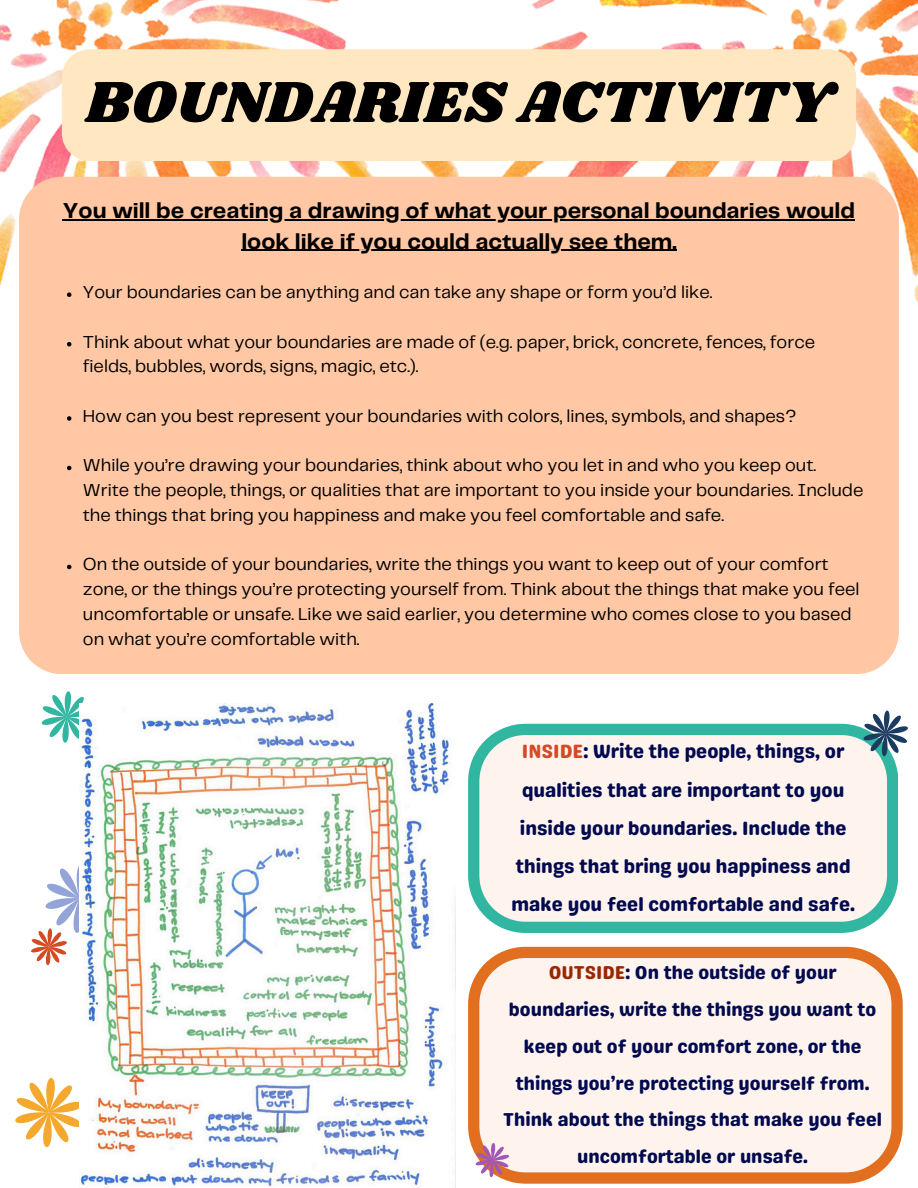
<style>
.page{position:relative;width:918px;height:1188px;background:#fff}
.page>*{position:absolute;margin:0;border:0;box-sizing:border-box;transform-origin:0 0}
.t1{font:60px "Shrikhand";color:#000}
.t2{font:700 22.5px "Telegraf";color:#000}
.t3{font:19.2px/38.2px "Genty Sans";color:#010a4f;text-align:center}
.t4{font:18.6px/36.9px "Genty Sans";color:#010a4f;text-align:center}
.t5{font:18px/24.8px "Telegraf";color:#000}
.s1{color:#d34a24}
.s2{color:#992800}
</style>
<div class="page">
<img style="left:0;top:0;width:459px;height:286px">
<img style="left:459px;top:0;width:459px;height:305px">
<svg style="left:15px;top:1077px;width:64px;height:70px"></svg>
<svg style="left:41px;top:691px;width:43px;height:52px"></svg>
<img style="left:79px;top:704px;width:376px;height:483px">
<svg style="left:468px;top:947px;width:434px;height:237px;background:#fbe2d4"></svg>
<svg style="left:468px;top:724px;width:430px;height:209px;background:#e2eae3"></svg>
<svg style="left:853px;top:710px;width:55px;height:55px"></svg>
<svg style="left:468px;top:1137px;width:48px;height:47px"></svg>
<svg style="left:31px;top:851px;width:97px;height:121px"></svg>
<div style="left:19px;top:177px;width:880px;height:497px;background:#ffc7a3"></div>
<hr style="left:63px;top:219px;width:792px;height:1px;background:#000">
<hr style="left:241px;top:250px;width:436px;height:1px;background:#000">
<svg style="left:67px;top:292px;width:4px;height:5px"></svg>
<svg style="left:67px;top:342px;width:4px;height:4px"></svg>
<svg style="left:67px;top:416px;width:4px;height:5px"></svg>
<svg style="left:67px;top:466px;width:4px;height:4px"></svg>
<svg style="left:67px;top:565px;width:4px;height:4px"></svg>
<div style="left:62px;top:49px;width:794px;height:112px;background:#ffe7c2"></div>
<p class="t1" style="left:86px;top:60px;width:748px">BOUNDARIES ACTIVITY</p>
<h1 class="t2" style="left:63px;top:201px;width:794px">You will be creating a drawing of what your personal boundaries would</h1>
<h2 class="t2" style="left:241px;top:232px;width:437px">look like if you could actually see them.</h2>
<h2 class="t5" style="left:83px;top:281px;width:631px">Your boundaries can be anything and can take any shape or form you’d like.</h2>
<p class="t5" style="left:83px;top:330px;width:734px">Think about what your boundaries are made of (e.g. paper, brick, concrete, fences, force fields, bubbles, words, signs, magic, etc.).</p>
<p class="t5" style="left:83px;top:404px;width:715px">How can you best represent your boundaries with colors, lines, symbols, and shapes?</p>
<p class="t5" style="left:83px;top:454px;width:782px">While you’re drawing your boundaries, think about who you let in and who you keep out.<br>Write the people, things, or qualities that are important to you inside your boundaries. Include the things that bring you happiness and make you feel comfortable and safe.</p>
<p class="t5" style="left:83px;top:553px;width:778px">On the outside of your boundaries, write the things you want to keep out of your comfort zone, or the things you’re protecting yourself from. Think about the things that make you feel uncomfortable or unsafe. Like we said earlier, you determine who comes close to you based on what you’re comfortable with.</p>
<p class="t3" style="left:511px;top:733px;width:345px"><span class="s1">INSIDE</span>: Write the people, things, or qualities that are important to you inside your boundaries. Include the things that bring you happiness and make you feel comfortable and safe.</p>
<p class="t4" style="left:503px;top:954px;width:380px"><span class="s2">OUTSIDE</span>: On the outside of your boundaries, write the things you want to keep out of your comfort zone, or the things you’re protecting yourself from.<br>Think about the things that make you feel uncomfortable or unsafe.</p>
</div>
